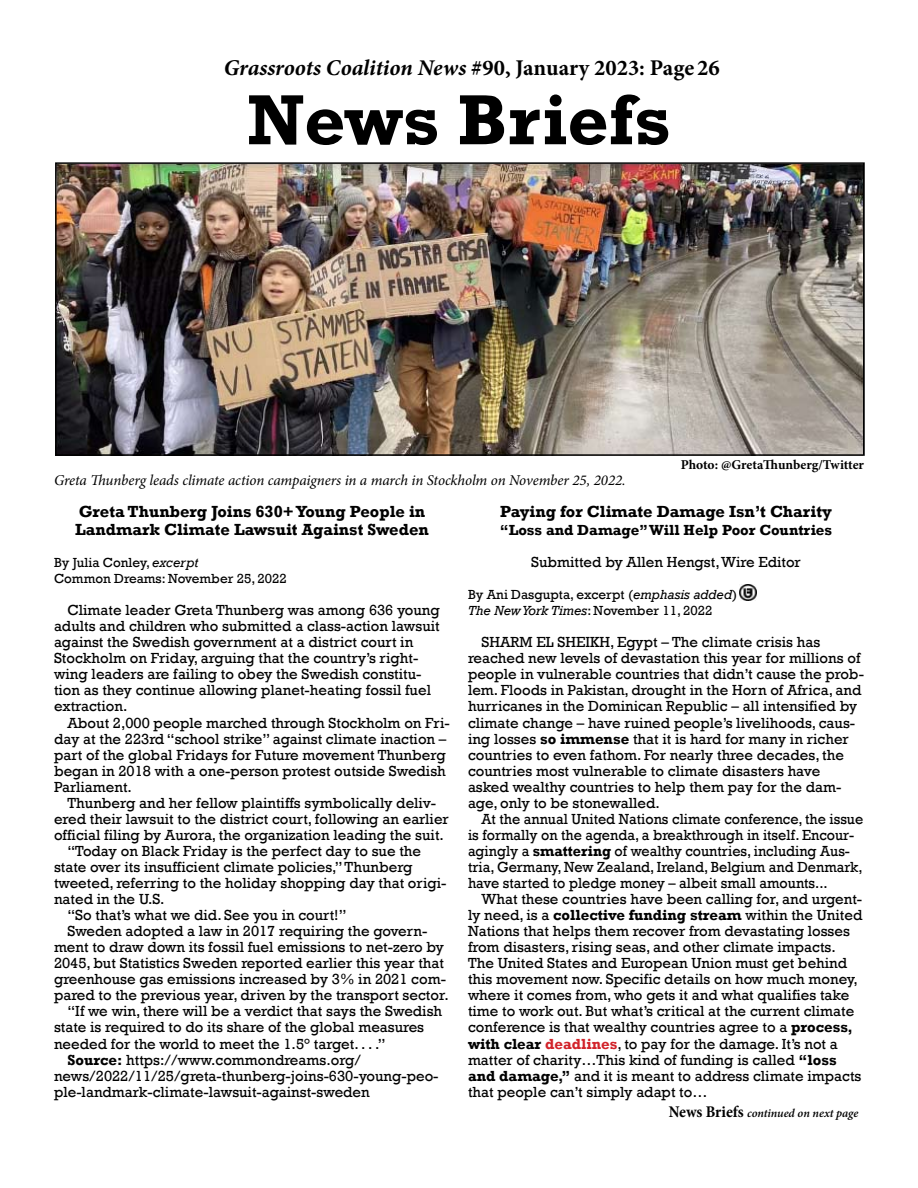
<style>
.page{position:relative;width:918px;height:1188px;background:#fff}
.page>*{position:absolute;margin:0;border:0;box-sizing:border-box;transform-origin:0 0}
.t1{font:700 72px "Rockwell";color:#000}
.t2{font:italic 700 22.5px "Minion Pro";letter-spacing:-.005em;color:#000}
.t3{font:700 16.5px/18px "Rockwell";color:#000}
.t4{font:15px/16px "Rockwell";color:#000}
.t5{font:15px/16px "Rockwell";color:#000;scale:.96 1}
.t6{font:italic 15px "Minion Pro";letter-spacing:-.01em;color:#000}
.t7{font:700 15px "Rockwell";color:#000}
.t8{font:13.5px/16px "Rockwell";color:#000}
.t9{font:700 13.5px "Minion Pro";letter-spacing:-.005em;color:#000}
.t10{font:italic 600 12px "Minion Pro";letter-spacing:-.005em;color:#000}
.s1{font-style:normal}
.s2{font-style:italic}
.s3{font-weight:700}
.s4{font-weight:700;color:#d2232a}
.s5{font-weight:700;font-style:normal;font-stretch:condensed;font-size:16.5px}
</style>
<div class="page">
<img style="left:740px;top:584px;width:16px;height:17px">
<img style="left:58px;top:165px;width:804px;height:288px">
<div style="left:55px;top:162px;width:810px;height:294px;border:2px solid #000"></div>
<h2 class="t2" style="left:224px;top:52px;width:497px">Grassroots Coalition News <span class="s1">#90, January 2023: Page 26</span></h2>
<h1 class="t1" style="left:247px;top:76px;width:425px">News Briefs</h1>
<p class="t6" style="left:54px;top:470px;width:573px">Greta Thunberg leads climate action campaigners in a march in Stockholm on November 25, 2022.</p>
<p class="t9" style="left:681px;top:455px;width:185px">Photo: @GretaThunberg/Twitter</p>
<p class="t3" style="left:75px;top:502px;width:355px">Greta Thunberg Joins 630+ Young People in<br>Landmark Climate Lawsuit Against Sweden</p>
<p class="t8" style="left:54px;top:555px;width:234px">By Julia Conley, <span class="s2">excerpt<br></span>Common Dreams: November 25, 2022</p>
<p class="t4" style="left:54px;top:602px;width:387px;text-indent:14px">Climate leader Greta Thunberg was among 636 young adults and children who submitted a class-action lawsuit against the Swedish government at a district court in Stockholm on Friday, arguing that the country’s right&shy;wing leaders are failing to obey the Swedish constitu&shy;tion as they continue allowing planet-heating fossil fuel extraction.</p>
<p class="t4" style="left:54px;top:715px;width:397px;text-indent:14px">About 2,000 people marched through Stockholm on Fri&shy;day at the 223rd “school strike” against climate inaction – part of the global Fridays for Future movement Thunberg began in 2018 with a one-person protest outside Swedish Parliament.</p>
<p class="t4" style="left:68px;top:795px;width:370px">Thunberg and her fellow plaintiffs symbolically deliv-</p>
<p class="t4" style="left:54px;top:811px;width:396px">ered their lawsuit to the district court, following an earlier</p>
<p class="t4" style="left:54px;top:827px;width:391px">official filing by Aurora, the organization leading the suit.</p>
<p class="t4" style="left:68px;top:843px;width:355px">“Today on Black Friday is the perfect day to sue the</p>
<p class="t4" style="left:54px;top:859px;width:360px">state over its insufficient climate policies,” Thunberg</p>
<p class="t4" style="left:54px;top:875px;width:394px">tweeted, referring to the holiday shopping day that origi-</p>
<p class="t4" style="left:54px;top:891px;width:112px">nated in the U.S.</p>
<p class="t4" style="left:68px;top:907px;width:280px">“So that’s what we did. See you in court!”</p>
<p class="t4" style="left:68px;top:923px;width:361px">Sweden adopted a law in 2017 requiring the govern-</p>
<p class="t4" style="left:54px;top:939px;width:391px">ment to draw down its fossil fuel emissions to net-zero by</p>
<p class="t4" style="left:54px;top:955px;width:392px">2045, but Statistics Sweden reported earlier this year that</p>
<p class="t4" style="left:54px;top:971px;width:394px">greenhouse gas emissions increased by 3% in 2021 com-</p>
<p class="t4" style="left:54px;top:988px;width:396px">pared to the previous year, driven by the transport sector.</p>
<p class="t4" style="left:68px;top:1004px;width:376px">“If we win, there will be a verdict that says the Swedish</p>
<p class="t4" style="left:54px;top:1020px;width:372px">state is required to do its share of the global measures</p>
<p class="t4" style="left:54px;top:1036px;width:333px">needed for the world to meet the 1.5° target. . . .”</p>
<p class="t4" style="left:68px;top:1052px;width:295px"><span class="s3">Source:</span> https://www.commondreams.org/</p>
<p class="t4" style="left:54px;top:1068px;width:386px">news/2022/11/25/greta-thunberg-joins-630-young-peo-</p>
<p class="t4" style="left:54px;top:1084px;width:317px">ple-landmark-climate-lawsuit-against-sweden</p>
<p class="t3" style="left:500px;top:502px;width:333px">Paying for Climate Damage Isn’t Charity</p>
<p class="t7" style="left:500px;top:521px;width:334px">“Loss and Damage” Will Help Poor Countries</p>
<p class="t4" style="left:531px;top:554px;width:271px">Submitted by Allen Hengst, Wire Editor</p>
<p class="t8" style="left:468px;top:587px;width:271px">By Ani Dasgupta, excerpt (<span class="s2">emphasis added</span>)<br><span class="s2">The New York Times</span>: November 11, 2022</p>
<p class="t4" style="left:468px;top:634px;width:397px;text-indent:14px">SHARM EL SHEIKH, Egypt – The climate crisis has reached new levels of devastation this year for millions of people in vulnerable countries that didn’t cause the prob&shy;lem. Floods in Pakistan, drought in the Horn of Africa, and hurricanes in the Dominican Republic – all intensified by climate change – have ruined people’s livelihoods, caus&shy;ing losses <span class="s3">so immense</span> that it is hard for many in richer countries to even fathom. For nearly three decades, the countries most vulnerable to climate disasters have asked wealthy countries to help them pay for the dam&shy;age, only to be stonewalled.</p>
<p class="t5" style="left:468px;top:811px;width:413px;text-indent:13px">At the annual United Nations climate conference, the issue is formally on the agenda, a breakthrough in itself. Encour&shy;agingly a <span class="s3">smattering</span> of wealthy countries, including Aus&shy;tria, Germany, New Zealand, Ireland, Belgium and Denmark, have started to pledge money – albeit small amounts...</p>
<p class="t4" style="left:468px;top:891px;width:396px;text-indent:14px">What these countries have been calling for, and urgent&shy;ly need, is a <span class="s3">collective funding stream</span> within the United Nations that helps them recover from devastating losses from disasters, rising seas, and other climate impacts.<br>The United States and European Union must get behind this movement now. Specific details on how much money, where it comes from, who gets it and what qualifies take time to work out. But what’s critical at the current climate conference is that wealthy countries agree to a <span class="s3">process, with clear</span> <span class="s4">deadlines</span>, to pay for the damage. It’s not a matter of charity…This kind of funding is called <span class="s3">“loss and damage,”</span> and it is meant to address climate impacts that people can’t simply adapt to…</p>
<p class="t10" style="left:669px;top:1105px;width:191px"><span class="s5">News Briefs</span> continued on next page</p>
</div>
